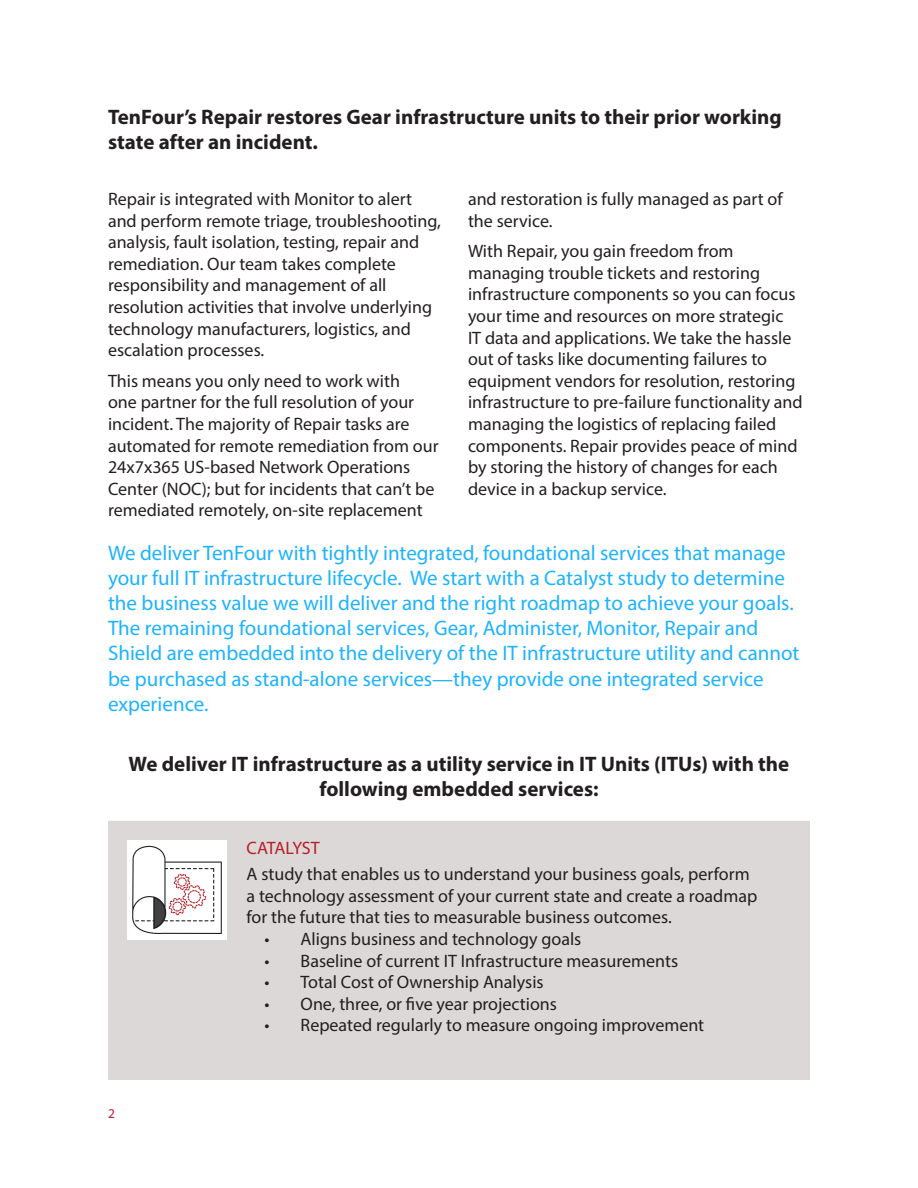
<style>
.page{position:relative;width:918px;height:1188px;background:#fff}
.page>*{position:absolute;margin:0;border:0;box-sizing:border-box;transform-origin:0 0}
.t1{font:21px/25.2px "Myriad Pro";color:#1eb3fd}
.t2{font:700 21px/25.2px "Myriad Pro";color:#231f20}
.t3{font:18px/21.6px "Myriad Pro";color:#231f20}
.t4{font:18px "Myriad Pro";letter-spacing:-.015em;color:#b51f27}
.t5{font:13.5px "Myriad Pro";color:#b51f27}
</style>
<div class="page">
<div style="left:108px;top:821px;width:702px;height:259px;background:#dcd8d7"></div>
<img style="left:128px;top:841px;width:99px;height:99px">
<p class="t2" style="left:108px;top:103px;width:675px">TenFour’s Repair restores Gear infrastructure units to their prior working state after an incident.</p>
<p class="t3" style="left:108px;top:188px;width:335px">Repair is integrated with Monitor to alert and perform remote triage, troubleshooting, analysis, fault isolation, testing, repair and remediation. Our team takes complete responsibility and management of all resolution activities that involve underlying technology manufacturers, logistics, and escalation processes.</p>
<p class="t3" style="left:108px;top:370px;width:332px">This means you only need to work with<br>one partner for the full resolution of your incident. The majority of Repair tasks are automated for remote remediation from our 24x7x365 US-based Network Operations Center (NOC); but for incidents that can’t be remediated remotely, on-site replacement</p>
<p class="t3" style="left:468px;top:188px;width:316px">and restoration is fully managed as part of the service.</p>
<p class="t3" style="left:468px;top:240px;width:336px">With Repair, you gain freedom from managing trouble tickets and restoring infrastructure components so you can focus your time and resources on more strategic<br>IT data and applications. We take the hassle out of tasks like documenting failures to equipment vendors for resolution, restoring infrastructure to pre-failure functionality and managing the logistics of replacing failed components. Repair provides peace of mind by storing the history of changes for each device in a backup service.</p>
<p class="t1" style="left:108px;top:540px;width:693px">We deliver TenFour with tightly integrated, foundational services that manage your full IT infrastructure lifecycle. We start with a Catalyst study to determine the business value we will deliver and the right roadmap to achieve your goals.<br>The remaining foundational services, Gear, Administer, Monitor, Repair and Shield are embedded into the delivery of the IT infrastructure utility and cannot be purchased as stand-alone services—they provide one integrated service experience.</p>
<p class="t2" style="left:129px;top:751px;width:662px;text-align:center">We deliver IT infrastructure as a utility service in IT Units (ITUs) with the following embedded services:</p>
<p class="t5" style="left:108px;top:1106px;width:8px">2</p>
<p class="t4" style="left:247px;top:837px;width:75px">CATALYST</p>
<p class="t3" style="left:247px;top:863px;width:512px">A study that enables us to understand your business goals, perform a technology assessment of your current state and create a roadmap for the future that ties to measurable business outcomes.</p>
<p class="t3" style="left:265px;top:928px;width:318px">• Aligns business and technology goals</p>
<p class="t3" style="left:265px;top:949px;width:415px">• Baseline of current IT Infrastructure measurements</p>
<p class="t3" style="left:265px;top:971px;width:281px">• Total Cost of Ownership Analysis</p>
<p class="t3" style="left:265px;top:993px;width:294px">• One, three, or five year projections</p>
<p class="t3" style="left:265px;top:1014px;width:441px">• Repeated regularly to measure ongoing improvement</p>
</div>
